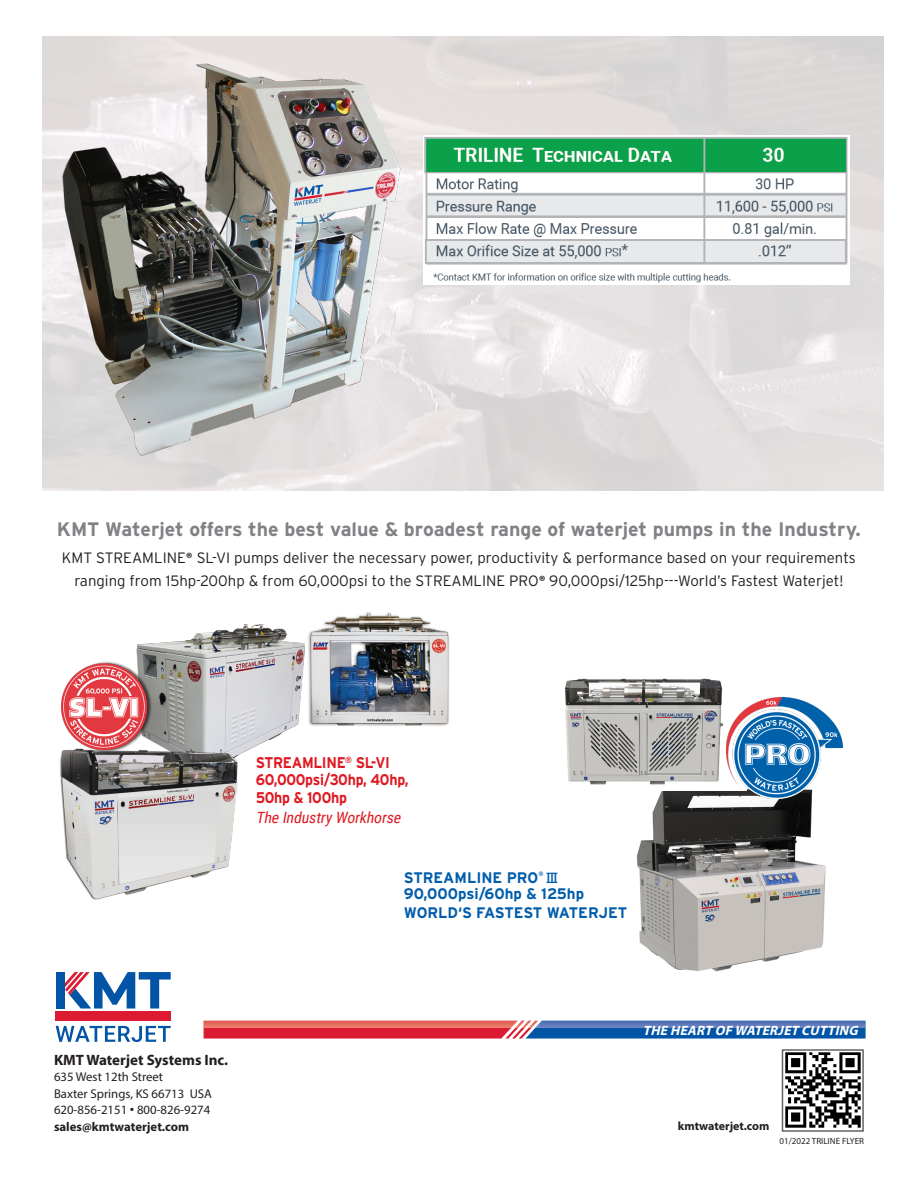
<style>
.page{position:relative;width:918px;height:1188px;background:#fff}
.page>*{position:absolute;margin:0;border:0;box-sizing:border-box;transform-origin:0 0}
.t1{font:700 19.5px "Interstate";color:#808285}
.Lead_In{font:700 15.45px/18px "Interstate";letter-spacing:-.02em;color:#e01921;scale:.91 1}
.Lead_In-2{font:italic 15.45px "Roboto Condensed";color:#e01921}
.Lead_In-3{font:700 15.3px "Interstate";color:#015dab}
.Lead_In-4{font:15.3px "Rockwell";color:#015dab}
.t2{font:300 15px/22.5px "Interstate";color:#231f20;text-align:center}
.Fließtext{font:700 15px "Myriad Pro";color:#231f20}
.t3{font:italic 700 13.5px "Myriad Pro";color:#fff}
.Fließtext-2{font:12.75px "Myriad Pro";color:#231f20}
.Fließtext-3{font:700 12.75px "Myriad Pro";color:#231f20}
.t4{font:700 12px "Myriad Pro";color:#231f20}
.Fließtext-4{font:9px "Myriad Pro";color:#231f20}
.Lead_In-5{font:700 6.3px "Interstate";color:#015dab}
.s1{font-family:"Myriad Pro";font-weight:700}
.s2{font-family:"Arial"}
</style>
<div class="page">
<img style="left:785px;top:1053px;width:75px;height:75px">
<div style="left:782px;top:1049px;width:82px;height:83px;border:2px solid #636366"></div>
<svg style="left:204px;top:1021px;width:662px;height:18px;background:#865881"></svg>
<svg style="left:56px;top:1026px;width:115px;height:16px"></svg>
<div style="left:56px;top:1012px;width:115px;height:9px;background:#dc1a32"></div>
<svg style="left:65px;top:972px;width:106px;height:37px"></svg>
<div style="left:56px;top:972px;width:9px;height:37px;background:#0154a6"></div>
<img style="left:312px;top:612px;width:137px;height:114px">
<img style="left:136px;top:624px;width:176px;height:125px">
<div style="left:62px;top:661px;width:90px;height:91px;background:#231f20;opacity:.75"></div>
<img style="left:61px;top:664px;width:88px;height:67px">
<img style="left:636px;top:791px;width:190px;height:181px">
<img style="left:60px;top:731px;width:190px;height:169px">
<img style="left:42px;top:51px;width:375px;height:420px">
<img style="left:424px;top:136px;width:424px;height:147px">
<img style="left:565px;top:678px;width:159px;height:107px">
<img style="left:726px;top:698px;width:116px;height:100px">
<p class="t1" style="left:57px;top:518px;width:805px">KMT Waterjet offers the best value &amp; broadest range of waterjet pumps in the Industry.</p>
<p class="t2" style="left:62px;top:546px;width:795px">KMT STREAMLINE<span class="s1">®</span> SL-VI pumps deliver the necessary power, productivity &amp; performance based on your requirements ranging from 15hp-200hp &amp; from 60,000psi to the STREAMLINE PRO<span class="s1">®</span> 90,000psi/125hp---World’s Fastest Waterjet!</p>
<p class="Lead_In" style="left:256px;top:753px;width:149px">STREAMLINE<sup>®</sup> SL-VI</p>
<p class="Lead_In" style="left:256px;top:771px;width:169px">60,000psi/30hp, 40hp,<br>50hp &amp; 100hp</p>
<p class="Lead_In-2" style="left:256px;top:807px;width:150px">The IndustryWorkhorse</p>
<p class="Fließtext" style="left:54px;top:1050px;width:176px">KMT Waterjet Systems Inc.</p>
<p class="Fließtext-2" style="left:54px;top:1069px;width:111px">635 West 12th Street</p>
<p class="Fließtext-2" style="left:54px;top:1086px;width:160px">Baxter Springs, KS 66713 USA</p>
<p class="Fließtext-2" style="left:54px;top:1102px;width:158px">620-856-2151 <span class="s2">•</span> 800-826-9274</p>
<p class="Fließtext-3" style="left:54px;top:1118px;width:137px">sales@kmtwaterjet.com</p>
<p class="Lead_In-3" style="left:404px;top:869px;width:136px">STREAMLINE PRO</p>
<p class="Lead_In-5" style="left:538px;top:870px;width:7px">®</p>
<p class="Lead_In-4" style="left:546px;top:869px;width:13px">III</p>
<p class="Lead_In-3" style="left:404px;top:885px;width:182px">90,000psi/60hp &amp; 125hp</p>
<p class="Lead_In-3" style="left:404px;top:905px;width:225px">WORLD‘S FASTEST WATERJET</p>
<p class="t3" style="left:643px;top:1021px;width:220px">THE HEART OF WATERJET CUTTING</p>
<p class="t4" style="left:678px;top:1118px;width:93px">kmtwaterjet.com</p>
<p class="Fließtext-4" style="left:780px;top:1135px;width:86px">01/2022 TRILINE FLYER</p>
</div>
